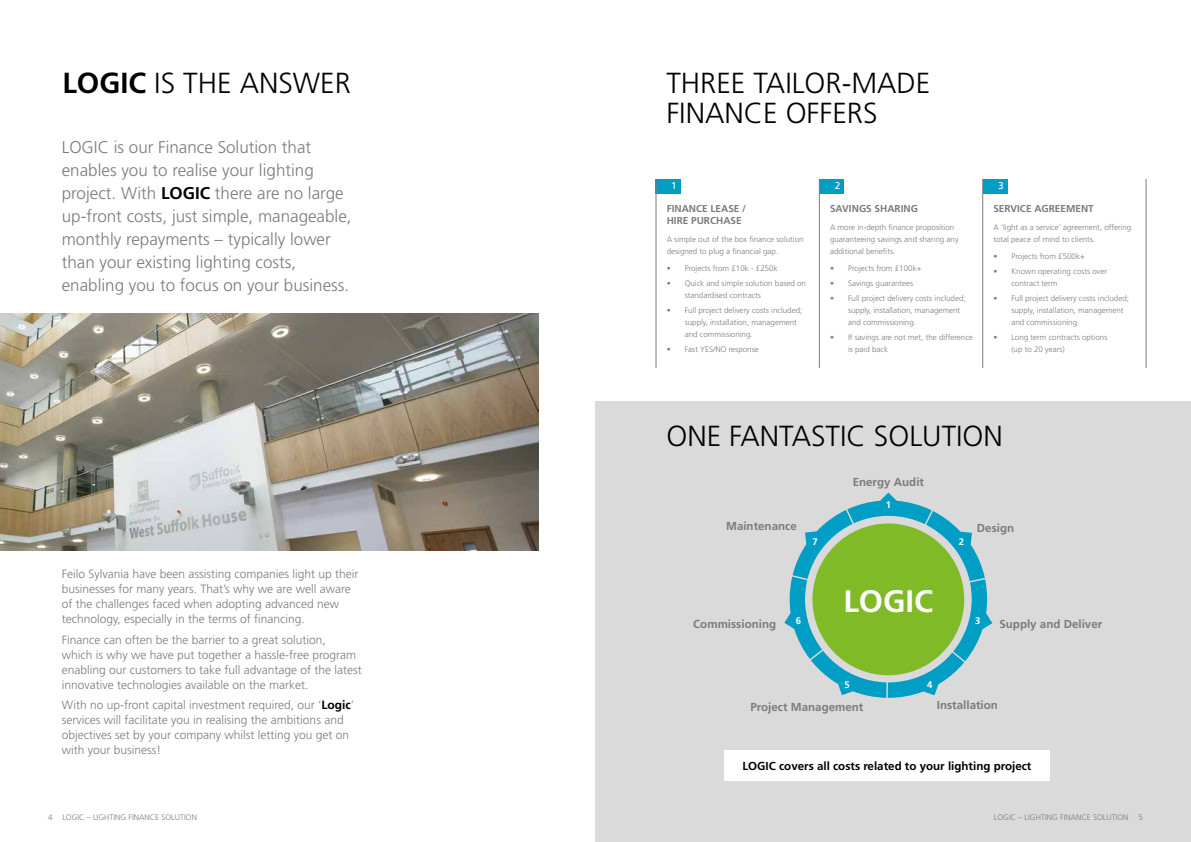
<style>
.page{position:relative;width:1191px;height:842px;background:#fff}
.page>*{position:absolute;margin:0;border:0;box-sizing:border-box;transform-origin:0 0}
.t1{font:700 31.1px "Frutiger LT Std";color:#fff}
.t2{font:300 29px/30px "Frutiger LT Std";color:#000}
.t3{font:300 17px/23px "Frutiger LT Std";color:#7c7b7b}
.t4{font:300 12px/15px "Frutiger LT Std";color:#7c7b7b}
.t5{font:700 11.6px "Frutiger LT Std";color:#7c7b7b}
.t6{font:700 11.6px "Frutiger LT Std";color:#000}
.t7{font:700 10px/12px "Frutiger LT Std";color:#7c7b7b}
.t8{font:10px "Frutiger LT Std";color:#fff}
.t9{font:700 9.6px "Frutiger LT Std";color:#fff}
.t10{font:300 8px/12px "Frutiger LT Std";color:#7c7b7b}
.s1{font-weight:700}
.s2{font-weight:700;color:#000}
</style>
<div class="page">
<div style="left:595px;top:402px;width:596px;height:440px;background:#dadada"></div>
<img style="left:0;top:314px;width:539px;height:237px">
<div style="left:656px;top:179px;width:25px;height:14px;background:#009dc5"></div>
<div style="left:819px;top:179px;width:25px;height:14px;background:#009dc5"></div>
<div style="left:983px;top:179px;width:24px;height:14px;background:#009dc5"></div>
<hr style="left:819px;top:179px;width:1px;height:189px;background:#7c7b7b">
<hr style="left:656px;top:179px;width:1px;height:189px;background:#7c7b7b">
<hr style="left:982px;top:179px;width:1px;height:189px;background:#7c7b7b">
<hr style="left:1145px;top:179px;width:1px;height:189px;background:#7c7b7b">
<svg style="left:784px;top:492px;width:208px;height:206px"></svg>
<div style="left:812px;top:523px;width:152px;height:152px;background:#80ba27;border-radius:50%"></div>
<div style="left:724px;top:750px;width:325px;height:31px;background:#fff"></div>
<h2 class="t2" style="left:62px;top:68px;width:290px"><span class="s1">LOGIC</span> IS THE ANSWER</h2>
<h2 class="t2" style="left:666px;top:68px;width:265px">THREE TAILOR-MADE<br>FINANCE OFFERS</h2>
<p class="t3" style="left:62px;top:136px;width:291px">LOGIC is our Finance Solution that enables you to realise your lighting project. With <span class="s2">LOGIC</span> there are no large up-front costs, just simple, manageable, monthly repayments – typically lower than your existing lighting costs, enabling you to focus on your business.</p>
<p class="t8" style="left:671px;top:180px;width:7px">1</p>
<p class="t7" style="left:666px;top:203px;width:81px">FINANCE LEASE /<br>HIRE PURCHASE</p>
<p class="t10" style="left:666px;top:233px;width:138px">A simple out of the box finance solution designed to plug a financial gap.</p>
<p class="t10" style="left:666px;top:263px;width:113px">• Projects from £10k - £250k</p>
<p class="t10" style="left:684px;top:278px;width:123px;text-indent:-18px">• Quick and simple solution based on standardised contracts</p>
<p class="t10" style="left:684px;top:304px;width:119px;text-indent:-18px">• Full project delivery costs included; supply, installation, management and commissioning.</p>
<p class="t10" style="left:666px;top:343px;width:94px">• Fast YES/NO response</p>
<p class="t8" style="left:834px;top:180px;width:7px">2</p>
<p class="t7" style="left:830px;top:203px;width:89px">SAVINGS SHARING</p>
<p class="t10" style="left:830px;top:221px;width:130px">A more in-depth finance proposition guaranteeing savings and sharing any additional benefits.</p>
<p class="t10" style="left:830px;top:263px;width:93px">• Projects from £100k+</p>
<p class="t10" style="left:830px;top:278px;width:85px">• Savings guarantees</p>
<p class="t10" style="left:848px;top:292px;width:119px;text-indent:-18px">• Full project delivery costs included; supply, installation, management and commissioning.</p>
<p class="t10" style="left:848px;top:331px;width:126px;text-indent:-18px">• If savings are not met, the difference is paid back</p>
<p class="t8" style="left:998px;top:180px;width:7px">3</p>
<p class="t7" style="left:993px;top:203px;width:102px">SERVICE AGREEMENT</p>
<p class="t10" style="left:993px;top:221px;width:139px">A ‘light as a service’ agreement, offering total peace of mind to clients.</p>
<p class="t10" style="left:993px;top:251px;width:93px">• Projects from £500k+</p>
<p class="t10" style="left:1011px;top:266px;width:97px;text-indent:-18px">• Known operating costs over contract term</p>
<p class="t10" style="left:1011px;top:292px;width:119px;text-indent:-18px">• Full project delivery costs included; supply, installation, management and commissioning.</p>
<p class="t10" style="left:1011px;top:331px;width:98px;text-indent:-18px">• Long term contracts options (up to 20 years)</p>
<h2 class="t2" style="left:666px;top:422px;width:338px">ONE FANTASTIC SOLUTION</h2>
<h3 class="t5" style="left:852px;top:475px;width:73px">Energy Audit</h3>
<p class="t9" style="left:885px;top:499px;width:7px">1</p>
<h3 class="t5" style="left:726px;top:519px;width:72px">Maintenance</h3>
<h3 class="t5" style="left:977px;top:521px;width:39px">Design</h3>
<h3 class="t4" style="left:62px;top:566px;width:298px">Feilo Sylvania have been assisting companies light up their businesses for many years. That’s why we are well aware of the challenges faced when adopting advanced new technology, especially in the terms of financing.</h3>
<h3 class="t4" style="left:62px;top:632px;width:302px">Finance can often be the barrier to a great solution,<br>which is why we have put together a hassle-free program enabling our customers to take full advantage of the latest innovative technologies available on the market.</h3>
<h3 class="t4" style="left:62px;top:698px;width:294px">With no up-front capital investment required, our ‘<span class="s2">Logic</span>’ services will facilitate you in realising the ambitions and objectives set by your company whilst letting you get on with your business!</h3>
<p class="t10" style="left:48px;top:811px;width:150px">4 LOGIC – LIGHTING FINANCE SOLUTION</p>
<p class="t9" style="left:812px;top:536px;width:7px">7</p>
<p class="t9" style="left:958px;top:536px;width:7px">2</p>
<h3 class="t5" style="left:693px;top:617px;width:84px">Commissioning</h3>
<h1 class="t1" style="left:843px;top:583px;width:91px">LOGIC</h1>
<p class="t9" style="left:795px;top:615px;width:7px">6</p>
<p class="t9" style="left:975px;top:615px;width:7px">3</p>
<h3 class="t5" style="left:999px;top:617px;width:104px">Supply and Deliver</h3>
<p class="t9" style="left:844px;top:679px;width:7px">5</p>
<p class="t9" style="left:927px;top:679px;width:7px">4</p>
<h3 class="t5" style="left:750px;top:700px;width:114px">Project Management</h3>
<h3 class="t5" style="left:937px;top:698px;width:63px">Installation</h3>
<h3 class="t6" style="left:742px;top:759px;width:290px">LOGIC covers all costs related to your lighting project</h3>
<p class="t10" style="left:994px;top:811px;width:150px">LOGIC – LIGHTING FINANCE SOLUTION 5</p>
</div>
